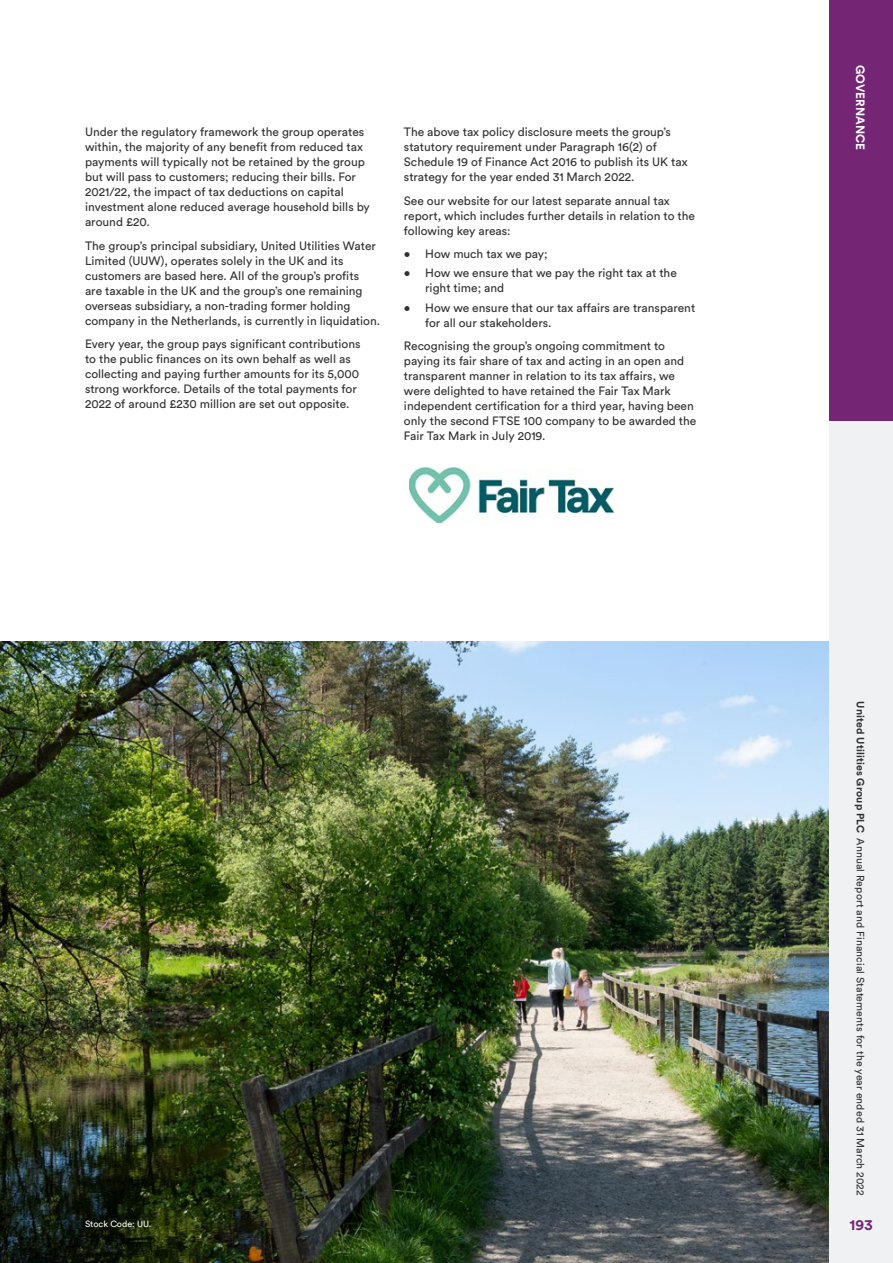
<style>
.page{position:relative;width:893px;height:1263px;background:#fff}
.page>*{position:absolute;margin:0;border:0;box-sizing:border-box;transform-origin:0 0}
.t1{font:700 15px "Circular Std";color:#742573}
.t2{font:12px/15px "Circular Std";color:#312f30}
.t3{font:700 12px "Circular Std";letter-spacing:.01em;color:#fff}
.t4{font:10.5px "Circular Std";letter-spacing:.015em;color:#312f30}
.t5{font:9px "Circular Std";color:#fff}
.s1{font-weight:700}
</style>
<div class="page">
<img style="left:409px;top:468px;width:204px;height:54px">
<img style="left:0;top:641px;width:829px;height:622px">
<div style="left:829px;top:0;width:64px;height:1263px;background:#f0f1f2"></div>
<div style="left:829px;top:0;width:64px;height:421px;background:#742573"></div>
<p class="t2" style="left:85px;top:124px;width:286px">Under the regulatory framework the group operates within, the majority of any benefit from reduced tax payments will typically not be retained by the group but will pass to customers; reducing their bills. For 2021/22, the impact of tax deductions on capital investment alone reduced average household bills by around £20.</p>
<p class="t2" style="left:85px;top:238px;width:297px">The group’s principal subsidiary, United Utilities Water Limited (UUW), operates solely in the UK and its customers are based here. All of the group’s profits<br>are taxable in the UK and the group’s one remaining overseas subsidiary, a non-trading former holding company in the Netherlands, is currently in liquidation.</p>
<p class="t2" style="left:85px;top:336px;width:277px">Every year, the group pays significant contributions to the public finances on its own behalf as well as collecting and paying further amounts for its 5,000 strong workforce. Details of the total payments for 2022 of around £230 million are set out opposite.</p>
<p class="t2" style="left:404px;top:124px;width:285px">The above tax policy disclosure meets the group’s statutory requirement under Paragraph 16(2) of Schedule 19 of Finance Act 2016 to publish its UK tax strategy for the year ended 31 March 2022.</p>
<p class="t2" style="left:404px;top:193px;width:293px">See our website for our latest separate annual tax report, which includes further details in relation to the following key areas:</p>
<p class="t2" style="left:404px;top:246px;width:145px">• How much tax we pay;</p>
<p class="t2" style="left:425px;top:265px;width:253px;text-indent:-21px">• How we ensure that we pay the right tax at the right time; and</p>
<p class="t2" style="left:425px;top:300px;width:271px;text-indent:-21px">• How we ensure that our tax affairs are transparent for all our stakeholders.</p>
<p class="t2" style="left:404px;top:338px;width:294px">Recognising the group’s ongoing commitment to paying its fair share of tax and acting in an open and transparent manner in relation to its tax affairs, we were delighted to have retained the Fair Tax Mark independent certification for a third year, having been only the second FTSE 100 company to be awarded the Fair Tax Mark in July 2019.</p>
<p class="t5" style="left:85px;top:1219px;width:68px">Stock Code: UU.</p>
<p class="t3" style="left:868px;top:65px;width:87px;rotate:90deg">GOVERNANCE</p>
<p class="t4" style="left:867px;top:701px;width:496px;rotate:90deg"><span class="s1">United Utilities Group PLC</span> Annual Report and Financial Statements for the year ended 31 March 2022</p>
<p class="t1" style="left:850px;top:1215px;width:24px">193</p>
</div>
